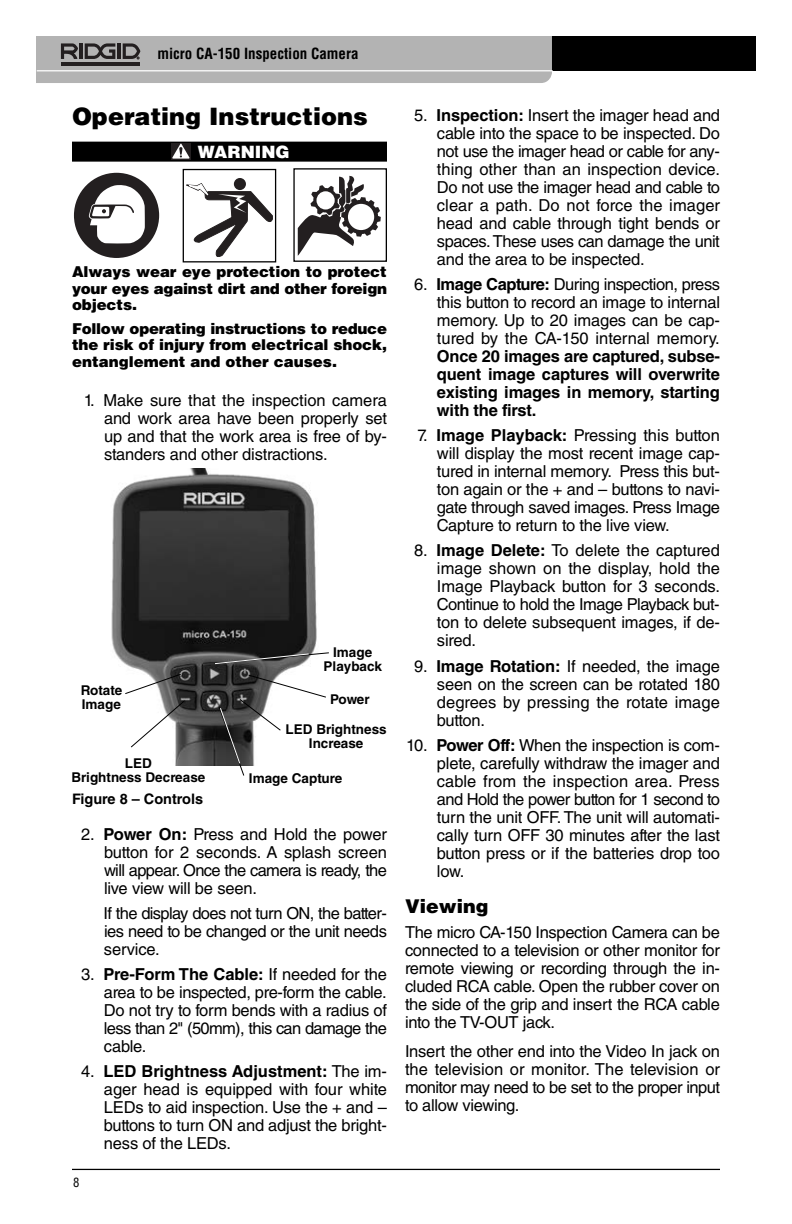
<style>
.page{position:relative;width:792px;height:1224px;background:#fff}
.page>*{position:absolute;margin:0;border:0;box-sizing:border-box;transform-origin:0 0}
.t1{font:900 24px "Helvetica LT Std";color:#000}
.t2{font:900 19px "Helvetica LT Std";color:#000}
.t3{font:900 17px "Helvetica LT Std";color:#fff}
.t4{font:16.4px/18px "Helvetica LT Std";letter-spacing:-.015em;color:#000;text-align:justify}
.t5{font:700 16.4px/18px "Helvetica LT Std";letter-spacing:-.01em;color:#000;text-align:justify}
.t6{font:900 15px/16.4px "Helvetica LT Std";letter-spacing:-.01em;color:#000;text-align:justify}
.t7{font:700 condensed 15px "Helvetica LT Std";color:#000}
.t8{font:700 14.4px "Helvetica LT Std";color:#000}
.t9{font:700 13.6px/14px "Helvetica LT Std";color:#000;text-align:center}
.t10{font:condensed 12.6px "Helvetica LT Std";color:#000}
.s1{font-weight:700}
</style>
<div class="page">
<div style="left:72px;top:142px;width:315px;height:20px;background:#000"></div>
<div style="left:171px;top:144px;width:19px;height:16px;background:#231f20"></div>
<svg style="left:172px;top:144px;width:18px;height:15px"></svg>
<div style="left:403px;top:37px;width:353px;height:34px;background:#000"></div>
<hr style="left:37px;top:70px;width:516px;height:1px;background:#fff">
<svg style="left:36px;top:36px;width:516px;height:47px;background:#afafaf"></svg>
<hr style="left:72px;top:1169px;width:648px;height:1px;background:#000">
<svg style="left:74px;top:173px;width:85px;height:85px"></svg>
<div style="left:234px;top:178px;width:12px;height:12px;background:#231f20;border-radius:50%"></div>
<svg style="left:186px;top:183px;width:87px;height:74px"></svg>
<div style="left:183px;top:169px;width:93px;height:93px;border:1px solid #000"></div>
<svg style="left:298px;top:176px;width:83px;height:80px"></svg>
<div style="left:293px;top:168px;width:94px;height:94px;border:1px solid #000"></div>
<img style="left:111px;top:468px;width:206px;height:298px">
<svg style="left:124px;top:673px;width:62px;height:75px"></svg>
<svg style="left:214px;top:652px;width:115px;height:13px"></svg>
<svg style="left:218px;top:674px;width:108px;height:102px"></svg>
<p class="t7" style="left:157px;top:48px;width:203px">micro CA-150 Inspection Camera</p>
<h1 class="t1" style="left:72px;top:108px;width:297px">Operating Instructions</h1>
<p class="t3" style="left:198px;top:145px;width:93px">WARNING</p>
<p class="t6" style="left:72px;top:265px;width:317px">Always wear eye protection to protect your eyes against dirt and other foreign objects.</p>
<p class="t6" style="left:72px;top:322px;width:317px">Follow operating instructions to reduce the risk of injury from electrical shock, entanglement and other causes.</p>
<p class="t4" style="left:104px;top:393px;width:285px;text-indent:-20px">1. Make sure that the inspection camera and work area have been properly set up and that the work area is free of by&shy;standers and other distractions.</p>
<p class="t9" style="left:324px;top:647px;width:60px">Image<br>Playback</p>
<p class="t9" style="left:81px;top:684px;width:43px;text-align:left">Rotate<br>Image</p>
<p class="t9" style="left:330px;top:693px;width:41px">Power</p>
<p class="t9" style="left:72px;top:757px;width:135px">LED<br>Brightness Decrease</p>
<p class="t9" style="left:286px;top:723px;width:103px">LED Brightness<br>Increase</p>
<p class="t9" style="left:249px;top:773px;width:95px">Image Capture</p>
<p class="t8" style="left:72px;top:793px;width:133px">Figure 8 – Controls</p>
<p class="t4" style="left:104px;top:826px;width:285px;text-indent:-23px">2. <span class="s1">Power On:</span> Press and Hold the power button for 2 seconds. A splash screen will appear. Once the camera is ready, the live view will be seen.</p>
<p class="t4" style="left:104px;top:906px;width:285px">If the display does not turn ON, the batter&shy;ies need to be changed or the unit needs service.</p>
<p class="t4" style="left:104px;top:967px;width:285px;text-indent:-23px">3. <span class="s1">Pre-Form The Cable:</span> If needed for the area to be inspected, pre-form the cable.<br>Do not try to form bends with a radius of less than 2" (50mm), this can damage the cable.</p>
<p class="t4" style="left:104px;top:1064px;width:285px;text-indent:-23px">4. <span class="s1">LED Brightness Adjustment:</span> The im&shy;ager head is equipped with four white LEDs to aid inspection. Use the + and – buttons to turn ON and adjust the bright&shy;ness of the LEDs.</p>
<p class="t10" style="left:73px;top:1178px;width:8px">8</p>
<p class="t4" style="left:437px;top:107px;width:285px;text-indent:-23px">5. <span class="s1">Inspection:</span> Insert the imager head and cable into the space to be inspected. Do not use the imager head or cable for any&shy;thing other than an inspection device.<br>Do not use the imag er head and cable to clear a path. Do not force the imager head and cable through tight bends or spaces. These uses can damage the unit and the area to be inspected.</p>
<p class="t4" style="left:437px;top:277px;width:285px;text-indent:-23px">6. <span class="s1">Image Capture:</span> During inspection, press this button to record an image to internal memory. Up to 20 images can be cap&shy;tured by the CA-150 internal memory.</p>
<p class="t5" style="left:437px;top:349px;width:284px">Once 20 images are captured, subse&shy;quent image captures will overwrite existing images in memory, starting with the first.</p>
<p class="t4" style="left:437px;top:428px;width:285px;text-indent:-20px">7. <span class="s1">Image Playback:</span> Pressing this button will display the most recent image cap&shy;tured in internal memory. Press this but&shy;ton again or the + and – buttons to navi&shy;gate through saved images. Press Image Capture to return to the live view.</p>
<p class="t4" style="left:437px;top:543px;width:285px;text-indent:-23px">8. <span class="s1">Image Delete:</span> To delete the captured image shown on the display, hold the Image Playback button for 3 seconds.<br>Continue to hold the Image Playback but&shy;ton to delete subsequent images, if de&shy;sired.</p>
<p class="t4" style="left:437px;top:658px;width:285px;text-indent:-23px">9. <span class="s1">Image Rotation:</span> If needed, the image seen on the screen can be rotated 180 degrees by pressing the rotate image button.</p>
<p class="t4" style="left:437px;top:738px;width:285px;text-indent:-31px">10. <span class="s1">Power Off:</span> When the inspection is com - plete, carefully withdraw the imager and cable from the inspection area. Press and Hold the power button for 1 second to turn the unit OFF. The unit will automati&shy;cally turn OFF 30 minutes after the last button press or if the batteries drop too low.</p>
<p class="t2" style="left:405px;top:899px;width:85px">Viewing</p>
<p class="t4" style="left:405px;top:925px;width:317px">The micro CA-150 Inspection Camera can be connected to a television or other monitor for remote viewing or recording through the in&shy;cluded RCA cable. Open the rubber cover on the side of the grip and insert the RCA cable into the TV-OUT jack.</p>
<p class="t4" style="left:405px;top:1044px;width:317px">Insert the other end into the Video In jack on the television or monitor. The television or monitor may need to be set to the proper input to allow viewing.</p>
</div>
